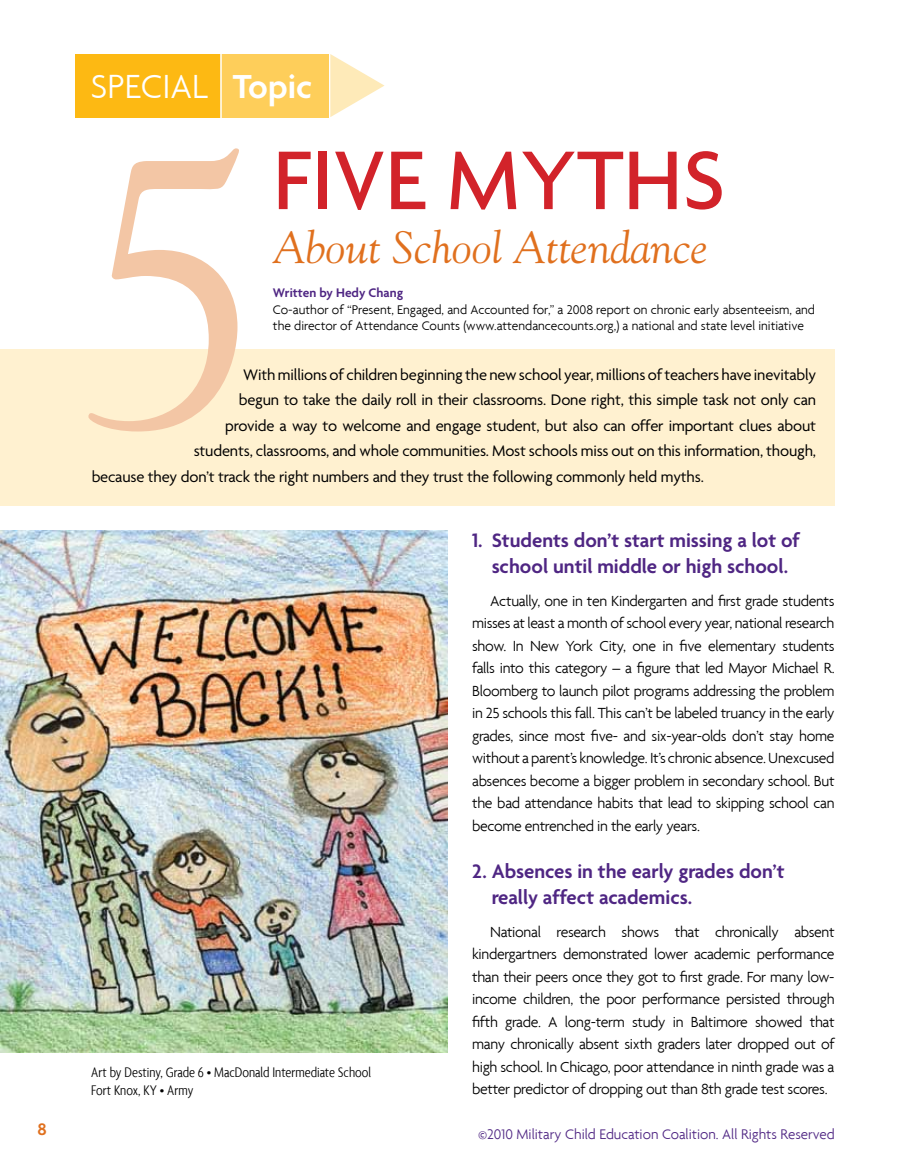
<style>
.page{position:relative;width:905px;height:1175px;background:#fff}
.page>*{position:absolute;margin:0;border:0;box-sizing:border-box;transform-origin:0 0}
.t1{font:500 90px "Agenda";color:#d2232a}
.t2{font:italic 45px "Goudy";color:#e0701e}
.t3{font:300 36px "Agenda";color:#fff}
.t4{font:600 21px/25.2px "Agenda";color:#4f2683;text-align:center}
.t5{font:600 18px "Agenda";color:#e0701e}
.t6{font:16.5px "Agenda";letter-spacing:-.01em;color:#000}
.t7{font:300 15.75px/22.5px "Agenda";letter-spacing:-.02em;color:#000;text-align:justify}
.t8{font:300 condensed 15px/18px "Agenda";color:#000}
.t9{font:300 15px "Agenda";color:#4f2683}
.t10{font:300 13.5px/16.2px "Agenda";color:#000}
.t11{font:600 13.5px "Agenda";color:#4f2683}
.s1{font-weight:600}
</style>
<div class="page">
<img style="left:0;top:531px;width:447px;height:521px">
<div style="left:0;top:349px;width:834px;height:157px;background:#fff1d0"></div>
<svg style="left:88px;top:148px;width:151px;height:283px"></svg>
<div style="left:76px;top:54px;width:252px;height:63px;background:#fdb913"></div>
<div style="left:221px;top:54px;width:107px;height:63px;background:#fece5a"></div>
<hr style="left:220px;top:54px;width:2px;height:87px;background:#fff">
<svg style="left:330px;top:54px;width:54px;height:63px"></svg>
<h3 class="t3" style="left:91px;top:65px;width:223px">SPECIAL <span class="s1">Topic</span></h3>
<h1 class="t1" style="left:273px;top:125px;width:444px">FIVE MYTHS</h1>
<h2 class="t2" style="left:273px;top:220px;width:436px">About School Attendance</h2>
<p class="t11" style="left:273px;top:285px;width:132px">Written by Hedy Chang</p>
<p class="t10" style="left:273px;top:301px;width:543px">Co-author of “Present, Engaged, and Accounted for,” a 2008 report on chronic early absenteeism, and the director of Attendance Counts (www.attendancecounts.org,) a national and state level initiative</p>
<p class="t6" style="left:243px;top:364px;width:574px">With millions of children beginning the new school year, millions of teachers have inevitably</p>
<p class="t6" style="left:239px;top:390px;width:578px">begun to take the daily roll in their classrooms. Done right, this simple task not only can</p>
<p class="t6" style="left:225px;top:415px;width:592px">provide a way to welcome and engage student, but also can offer important clues about</p>
<p class="t6" style="left:194px;top:441px;width:623px">students, classrooms, and whole communities. Most schools miss out on this information, though,</p>
<p class="t6" style="left:92px;top:466px;width:613px">because they don’t track the right numbers and they trust the following commonly held myths.</p>
<p class="t8" style="left:91px;top:1062px;width:281px">Art by Destiny, Grade 6 • MacDonald Intermediate School<br>Fort Knox, KY • Army</p>
<h3 class="t4" style="left:472px;top:527px;width:329px">1. Students don’t start missing a lot of school until middle or high school.</h3>
<p class="t7" style="left:472px;top:589px;width:364px;text-indent:18px">Actually, one in ten Kindergarten and first grade students misses at least a month of school every year, national research show. In New York City, one in five elementary students falls into this category – a figure that led Mayor Michael R.<br>Bloomberg to launch pilot programs addressing the problem in 25 schools this fall. This can’t be labeled truancy in the early grades, since most five- and six-year-olds don’t stay home without a parent’s knowledge. It’s chronic absence. Unexcused absences become a bigger problem in secondary school. But the bad attendance habits that lead to skipping school can become entrenched in the early years.</p>
<h3 class="t4" style="left:491px;top:858px;width:294px;text-align:left;text-indent:-20px">2. Absences in the early grades don’t really affect academics.</h3>
<p class="t7" style="left:472px;top:920px;width:364px;text-indent:18px">National research shows that chronically absent kindergartners demonstrated lower academic performance than their peers once they got to first grade. For many low&shy;income children, the poor performance persisted through fifth grade. A long-term study in Baltimore showed that many chronically absent sixth graders later dropped out of high school. In Chicago, poor attendance in ninth grade was a better predictor of dropping out than 8th grade test scores.</p>
<p class="t5" style="left:37px;top:1117px;width:11px">8</p>
<p class="t9" style="left:478px;top:1125px;width:358px">©2010 Military Child Education Coalition. All Rights Reserved</p>
</div>
